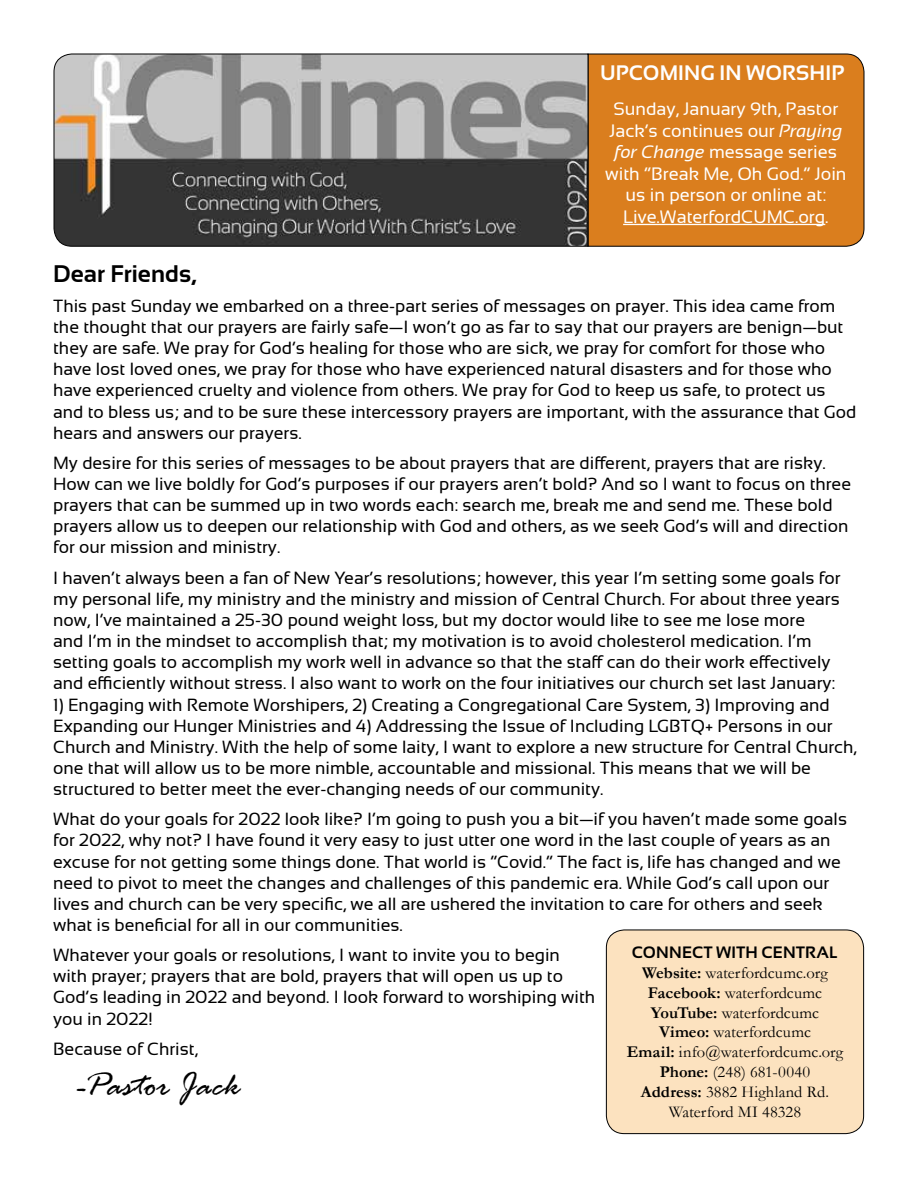
<style>
.page{position:relative;width:918px;height:1188px;background:#fff}
.page>*{position:absolute;margin:0;border:0;box-sizing:border-box;transform-origin:0 0}
.t1{font:italic 35.25px "Rage";letter-spacing:.015em;color:#000}
.t2{font:700 24px "Sansation";color:#000}
.t3{font:700 21px "Sansation";letter-spacing:.01em;color:#fff}
.t4{font:18px/21.6px "Sansation";color:#fff;text-align:center}
.t5{font:17.7px/21.1px "Sansation";color:#000}
.t6{font:16.5px/19.8px "Garamond";color:#000;text-align:center}
.t7{font:700 16.5px "Sansation";letter-spacing:.015em;color:#000}
.s1{font-style:italic}
.s2{font-weight:700}
</style>
<div class="page">
<div style="left:589px;top:53px;width:276px;height:194px;background:#da7e1e"></div>
<svg style="left:53px;top:53px;width:536px;height:194px;background:#7a7a79"></svg>
<div style="left:606px;top:930px;width:258px;height:204px;background:#fce2bf;border-radius:18px"></div>
<div style="left:606px;top:930px;width:258px;height:204px;border:1px solid #000;border-radius:18px"></div>
<p class="t3" style="left:600px;top:61px;width:246px">UPCOMING IN WORSHIP</p>
<p class="t4" style="left:605px;top:98px;width:243px">Sunday, January 9th, Pastor<br>Jack’s continues our <span class="s1">Praying for Change</span> message series with “Break Me, Oh God.” Join us in person or online at:<br>Live.WaterfordCUMC.org.</p>
<h2 class="t2" style="left:53px;top:260px;width:145px">Dear Friends,</h2>
<p class="t5" style="left:53px;top:295px;width:805px">This past Sunday we embarked on a three-part series of messages on prayer. This idea came from the thought that our prayers are fairly safe—I won’t go as far to say that our prayers are benign—but they are safe. We pray for God’s healing for those who are sick, we pray for comfort for those who have lost loved ones, we pray for those who have experienced natural disasters and for those who have experienced cruelty and violence from others. We pray for God to keep us safe, to protect us and to bless us; and to be sure these intercessory prayers are important, with the assurance that God hears and answers our prayers.</p>
<p class="t5" style="left:53px;top:452px;width:799px">My desire for this series of messages to be about prayers that are different, prayers that are risky.<br>How can we live boldly for God’s purposes if our prayers aren’t bold? And so I want to focus on three prayers that can be summed up in two words each: search me, break me and send me. These bold prayers allow us to deepen our relationship with God and others, as we seek God’s will and direction for our mission and ministry.</p>
<p class="t5" style="left:53px;top:567px;width:789px">I haven’t always been a fan of New Year’s resolutions; however, this year I’m setting some goals for my personal life, my ministry and the ministry and mission of Central Church. For about three years now, I’ve maintained a 25-30 pound weight loss, but my doctor would like to see me lose more<br>and I’m in the mindset to accomplish that; my motivation is to avoid cholesterol medication. I’m setting goals to accomplish my work well in advance so that the staff can do their work effectively and efficiently without stress. I also want to work on the four initiatives our church set last January:</p>
<p class="t5" style="left:53px;top:694px;width:805px">1) Engaging with Remote Worshipers, 2) Creating a Congregational Care System, 3) Improving and Expanding our Hunger Ministries and 4) Addressing the Issue of Including LGBTQ+ Persons in our Church and Ministry. With the help of some laity, I want to explore a new structure for Central Church, one that will allow us to be more nimble, accountable and missional. This means that we will be structured to better meet the ever-changing needs of our community.</p>
<p class="t5" style="left:53px;top:809px;width:795px">What do your goals for 2022 look like? I’m going to push you a bit—if you haven’t made some goals for 2022, why not? I have found it very easy to just utter one word in the last couple of years as an excuse for not getting some things done. That world is “Covid.” The fact is, life has changed and we need to pivot to meet the changes and challenges of this pandemic era. While God’s call upon our lives and church can be very specific, we all are ushered the invitation to care for others and seek what is beneficial for all in our communities.</p>
<p class="t5" style="left:53px;top:944px;width:544px">Whatever your goals or resolutions, I want to invite you to begin with prayer; prayers that are bold, prayers that will open us up to God’s leading in 2022 and beyond. I look forward to worshiping with you in 2022!</p>
<p class="t5" style="left:53px;top:1038px;width:146px">Because of Christ,</p>
<h1 class="t1" style="left:77px;top:1066px;width:165px">-Pastor Jack</h1>
<p class="t7" style="left:632px;top:943px;width:208px">CONNECT WITH CENTRAL</p>
<p class="t6" style="left:627px;top:963px;width:218px"><span class="s2">Website:</span> waterfordcumc.org<br><span class="s2">Facebook:</span> waterfordcumc<br><span class="s2">YouTube:</span> waterfordcumc<br><span class="s2">Vimeo:</span> waterfordcumc<br><span class="s2">Email:</span> info@waterfordcumc.org<br><span class="s2">Phone:</span> (248) 681-0040<br><span class="s2">Address:</span> 3882 Highland Rd.<br>Waterford MI 48328</p>
</div>
